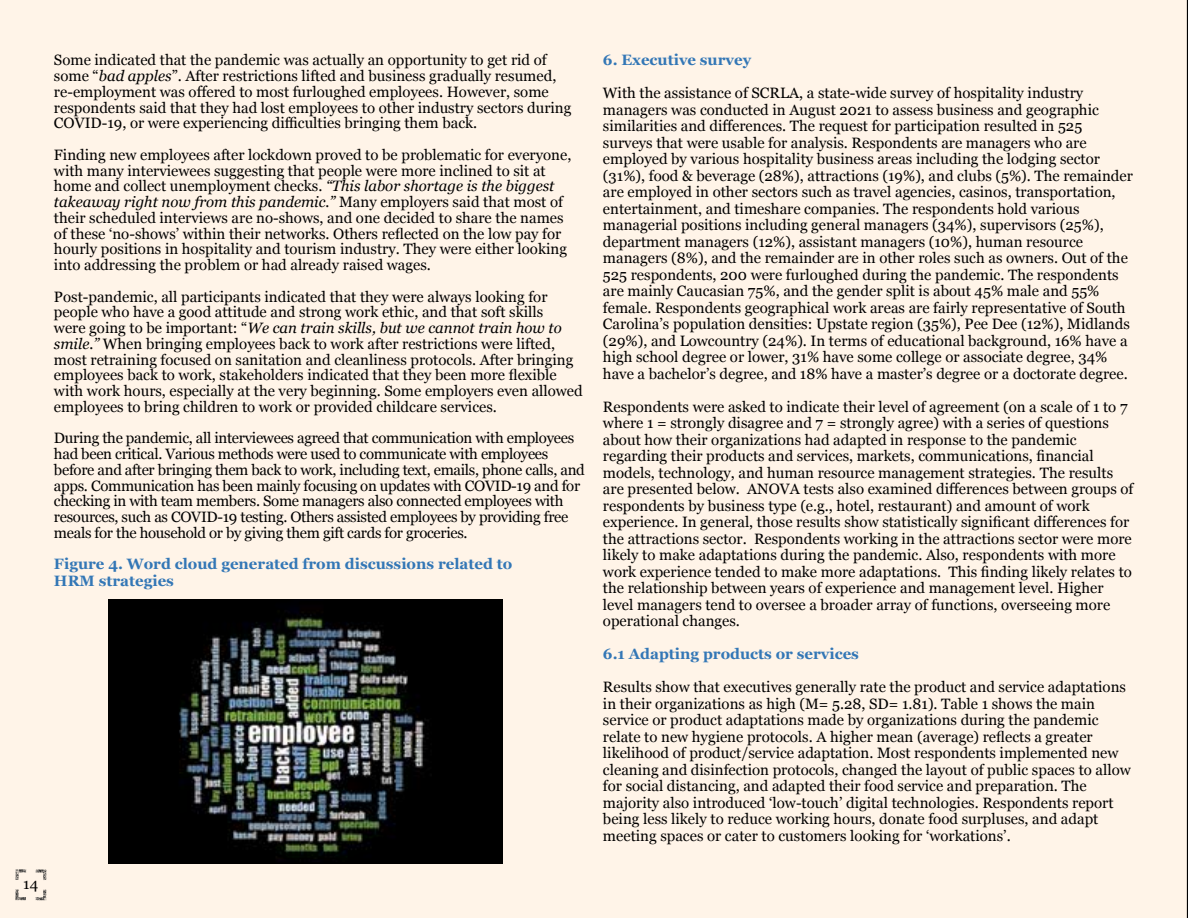
<style>
.page{position:relative;width:1188px;height:918px;background:#fff4e8}
.page>*{position:absolute;margin:0;border:0;box-sizing:border-box;transform-origin:0 0}
.t1{font:15px/16.5px "Georgia";color:#000}
.t2{font:15px/15.8px "Georgia";letter-spacing:-.02em;color:#000}
.t3{font:700 15px/16.5px "Georgia";color:#3377b6}
.s1{font-style:italic}
</style>
<div class="page">
<svg style="left:36px;top:890px;width:11px;height:11px"></svg>
<svg style="left:36px;top:869px;width:11px;height:11px"></svg>
<svg style="left:16px;top:869px;width:11px;height:11px"></svg>
<svg style="left:15px;top:890px;width:11px;height:11px"></svg>
<img style="left:108px;top:599px;width:395px;height:265px">
<hr style="left:1187px;top:9px;width:1px;height:909px;background:#000">
<p class="t1" style="left:54px;top:52px;width:519px;line-height:15.8px">Some indicated that the pandemic was actually an opportunity to get rid of some “<span class="s1">bad apples</span>”. After restrictions lifted and business gradually resumed, re-employment was offered to most furloughed employees. However, some respondents said that they had lost employees to other industry sectors during COVID-19, or were experiencing difficulties bringing them back.</p>
<p class="t1" style="left:54px;top:146px;width:519px;line-height:15.8px">Finding new employees after lockdown proved to be problematic for everyone, with many interviewees suggesting that people were more inclined to sit at home and collect unemployment checks. <span class="s1">“This labor shortage is the biggest takeaway right now from this pandemic.”</span> Many employers said that most of their scheduled interviews are no-shows, and one decided to share the names of these ‘no-shows’ within their networks. Others reflected on the low pay for hourly positions in hospitality and tourism industry. They were either looking into addressing the problem or had already raised wages.</p>
<p class="t1" style="left:54px;top:288px;width:530px;line-height:15.8px">Post-pandemic, all participants indicated that they were always looking for people who have a good attitude and strong work ethic, and that soft skills<br>were going to be important: “<span class="s1">We can train skills, but we cannot train how to smile.”</span> When bringing employees back to work after restrictions were lifted, most retraining focused on sanitation and cleanliness protocols. After bringing employees back to work, stakeholders indicated that they been more flexible with work hours, especially at the very beginning. Some employers even allowed employees to bring children to work or provided childcare services.</p>
<p class="t2" style="left:54px;top:430px;width:532px">During the pandemic, all interviewees agreed that communication with employees had been critical. Various methods were used to communicate with employees before and after bringing them back to work, including text, emails, phone calls, and apps. Communication has been mainly focusing on updates with COVID-19 and for checking in with team members. Some managers also connected employees with resources, such as COVID-19 testing. Others assisted employees by providing free meals for the household or by giving them gift cards for groceries.</p>
<p class="t3" style="left:54px;top:555px;width:460px">Figure 4. Word cloud generated from discussions related to<br>HRM strategies</p>
<p class="t1" style="left:23px;top:875px;width:16px">14</p>
<p class="t3" style="left:603px;top:51px;width:150px">6. Executive survey</p>
<p class="t1" style="left:603px;top:84px;width:531px">With the assistance of SCRLA, a state-wide survey of hospitality industry managers was conducted in August 2021 to assess business and geographic similarities and differences. The request for participation resulted in 525 surveys that were usable for analysis. Respondents are managers who are employed by various hospitality business areas including the lodging sector (31%), food &amp; beverage (28%), attractions (19%), and clubs (5%). The remainder are employed in other sectors such as travel agencies, casinos, transportation, entertainment, and timeshare companies. The respondents hold various managerial positions including general managers (34%), supervisors (25%), department managers (12%), assistant managers (10%), human resource managers (8%), and the remainder are in other roles such as owners. Out of the 525 respondents, 200 were furloughed during the pandemic. The respondents are mainly Caucasian 75%, and the gender split is about 45% male and 55% female. Respondents geographical work areas are fairly representative of South Carolina’s population densities: Upstate region (35%), Pee Dee (12%), Midlands (29%), and Lowcountry (24%). In terms of educational background, 16% have a high school degree or lower, 31% have some college or associate degree, 34% have a bachelor’s degree, and 18% have a master’s degree or a doctorate degree.</p>
<p class="t1" style="left:603px;top:398px;width:532px">Respondents were asked to indicate their level of agreement (on a scale of 1 to 7 where 1 = strongly disagree and 7 = strongly agree) with a series of questions about how their organizations had adapted in response to the pandemic regarding their products and services, markets, communications, financial models, technology, and human resource management strategies. The results are presented below. ANOVA tests also examined differences between groups of respondents by business type (e.g., hotel, restaurant) and amount of work experience. In general, those results show statistically significant differences for the attractions sector. Respondents working in the attractions sector were more likely to make adaptations during the pandemic. Also, respondents with more work experience tended to make more adaptations. This finding likely relates to the relationship between years of experience and management level. Higher level managers tend to oversee a broader array of functions, overseeing more operational changes.</p>
<p class="t3" style="left:603px;top:645px;width:258px">6.1 Adapting products or services</p>
<p class="t1" style="left:603px;top:678px;width:529px">Results show that executives generally rate the product and service adaptations in their organizations as high (M= 5.28, SD= 1.81). Table 1 shows the main service or product adaptations made by organizations during the pandemic relate to new hygiene protocols. A higher mean (average) reflects a greater likelihood of product/service adaptation. Most respondents implemented new cleaning and disinfection protocols, changed the layout of public spaces to allow for social distancing, and adapted their food service and preparation. The majority also introduced ‘low-touch’ digital technologies. Respondents report being less likely to reduce working hours, donate food surpluses, and adapt meeting spaces or cater to customers looking for ‘workations’.</p>
</div>
